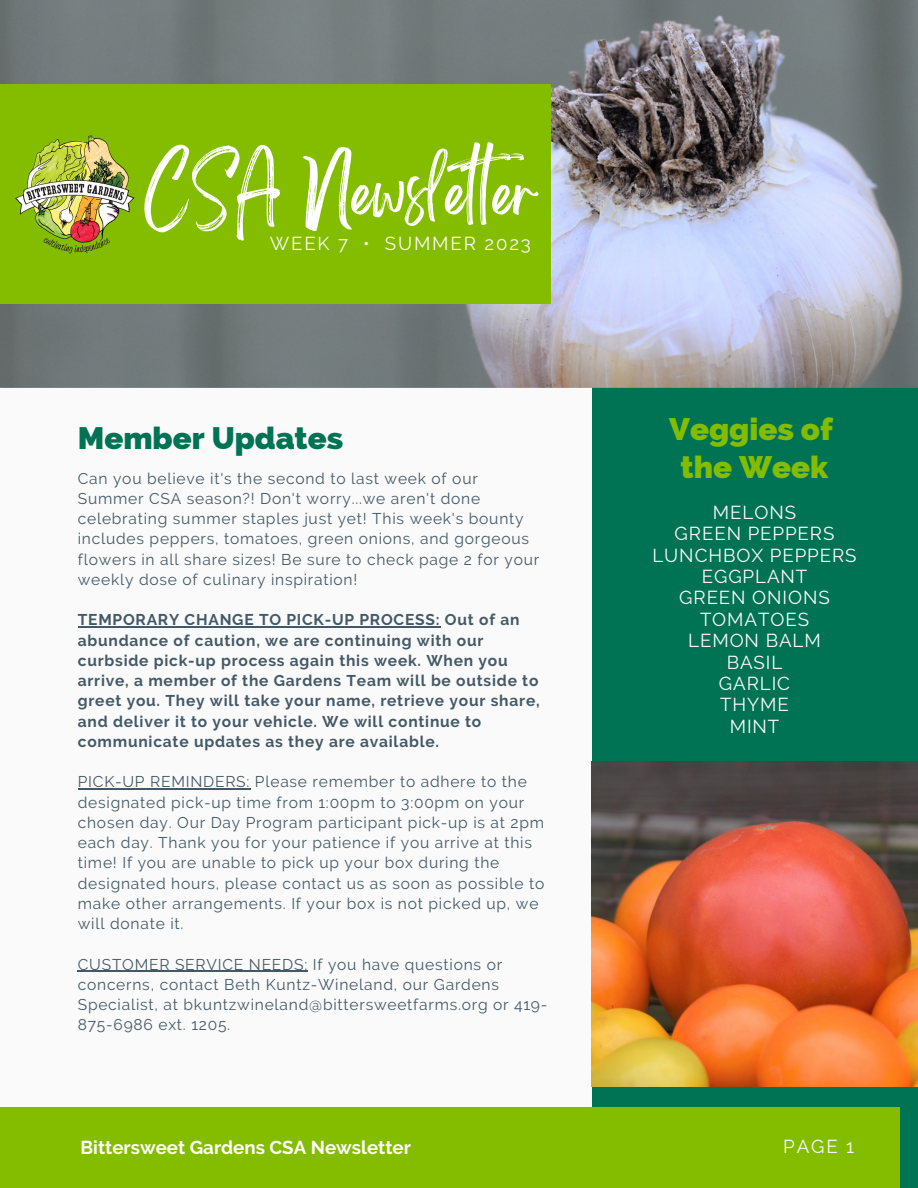
<style>
.page{position:relative;width:918px;height:1188px;background:#fafafa}
.page>*{position:absolute;margin:0;border:0;box-sizing:border-box;transform-origin:0 0}
.t1{font:54.45px "Brightwall";color:#fff}
.t2{font:800 31.2px "Raleway";color:#84bd00}
.t3{font:800 31.2px "Raleway";color:#007355}
.t4{font:18.75px "Raleway";letter-spacing:.05em;color:#fafafa}
.t5{font:700 18.75px "Raleway";color:#fff}
.t6{font:18.75px "Raleway";letter-spacing:.1em;color:#fafafa}
.t7{font:15.6px/20.2px "Raleway";letter-spacing:.05em;color:#435967}
.t8{font:700 15.6px/20.2px "Raleway";letter-spacing:.05em;color:#435967}
</style>
<div class="page">
<div style="left:593px;top:342px;width:325px;height:846px;background:#007355"></div>
<img style="left:0;top:0;width:918px;height:388px">
<img style="left:592px;top:761px;width:325px;height:326px">
<div style="left:0;top:84px;width:550px;height:219px;background:#84bd00"></div>
<div style="left:0;top:1107px;width:900px;height:81px;background:#84bd00"></div>
<img style="left:15px;top:135px;width:120px;height:119px">
<hr style="left:78px;top:626px;width:362px;height:2px;background:#435967">
<hr style="left:78px;top:788px;width:172px;height:2px;background:#435967">
<hr style="left:78px;top:971px;width:230px;height:1px;background:#435967">
<p class="t1" style="left:144px;top:173px;width:394px">CSA Newsleter</p>
<p class="t6" style="left:270px;top:232px;width:263px">WEEK 7 • SUMMER 2023</p>
<p class="t3" style="left:78px;top:419px;width:267px">Member Updates</p>
<p class="t7" style="left:78px;top:468px;width:463px">Can you believe it's the second to last week of our Summer CSA season?! Don't worry...we aren't done celebrating summer staples just yet! This week's bounty includes peppers, tomatoes, green onions, and gorgeous flowers in all share sizes! Be sure to check page 2 for your weekly dose of culinary inspiration!</p>
<p class="t8" style="left:78px;top:610px;width:463px">TEMPORARY CHANGE TO PICK-UP PROCESS: Out of an abundance of caution, we are continuing with our curbside pick-up process again this week. When you arrive, a member of the Gardens Team will be outside to greet you. They will take your name, retrieve your share, and deliver it to your vehicle. We will continue to communicate updates as they are available.</p>
<p class="t7" style="left:78px;top:772px;width:468px">PICK-UP REMINDERS: Please remember to adhere to the designated pick-up time from 1:00pm to 3:00pm on your chosen day. Our Day Program participant pick-up is at 2pm each day. Thank you for your patience if you arrive at this time! If you are unable to pick up your box during the designated hours, please contact us as soon as possible to make other arrangements. If your box is not picked up, we will donate it.</p>
<p class="t7" style="left:78px;top:954px;width:471px">CUSTOMER SERVICE NEEDS: If you have questions or concerns, contact Beth Kuntz-Wineland, our Gardens Specialist, at bkuntzwineland@bittersweetfarms.org or 419- 875-6986 ext. 1205.</p>
<p class="t2" style="left:669px;top:411px;width:165px">Veggies of</p>
<p class="t2" style="left:681px;top:448px;width:149px">the Week</p>
<p class="t4" style="left:713px;top:501px;width:85px">MELONS</p>
<p class="t4" style="left:675px;top:523px;width:161px">GREEN PEPPERS</p>
<p class="t4" style="left:652px;top:544px;width:206px">LUNCHBOX PEPPERS</p>
<p class="t4" style="left:702px;top:565px;width:107px">EGGPLANT</p>
<p class="t4" style="left:679px;top:587px;width:152px">GREEN ONIONS</p>
<p class="t4" style="left:700px;top:608px;width:111px">TOMATOES</p>
<p class="t4" style="left:688px;top:630px;width:134px">LEMON BALM</p>
<p class="t4" style="left:727px;top:651px;width:57px">BASIL</p>
<p class="t4" style="left:719px;top:672px;width:73px">GARLIC</p>
<p class="t4" style="left:720px;top:694px;width:70px">THYME</p>
<p class="t4" style="left:730px;top:715px;width:51px">MINT</p>
<p class="t5" style="left:81px;top:1136px;width:332px">Bittersweet Gardens CSA Newsletter</p>
<p class="t4" style="left:783px;top:1135px;width:73px">PAGE 1</p>
</div>
